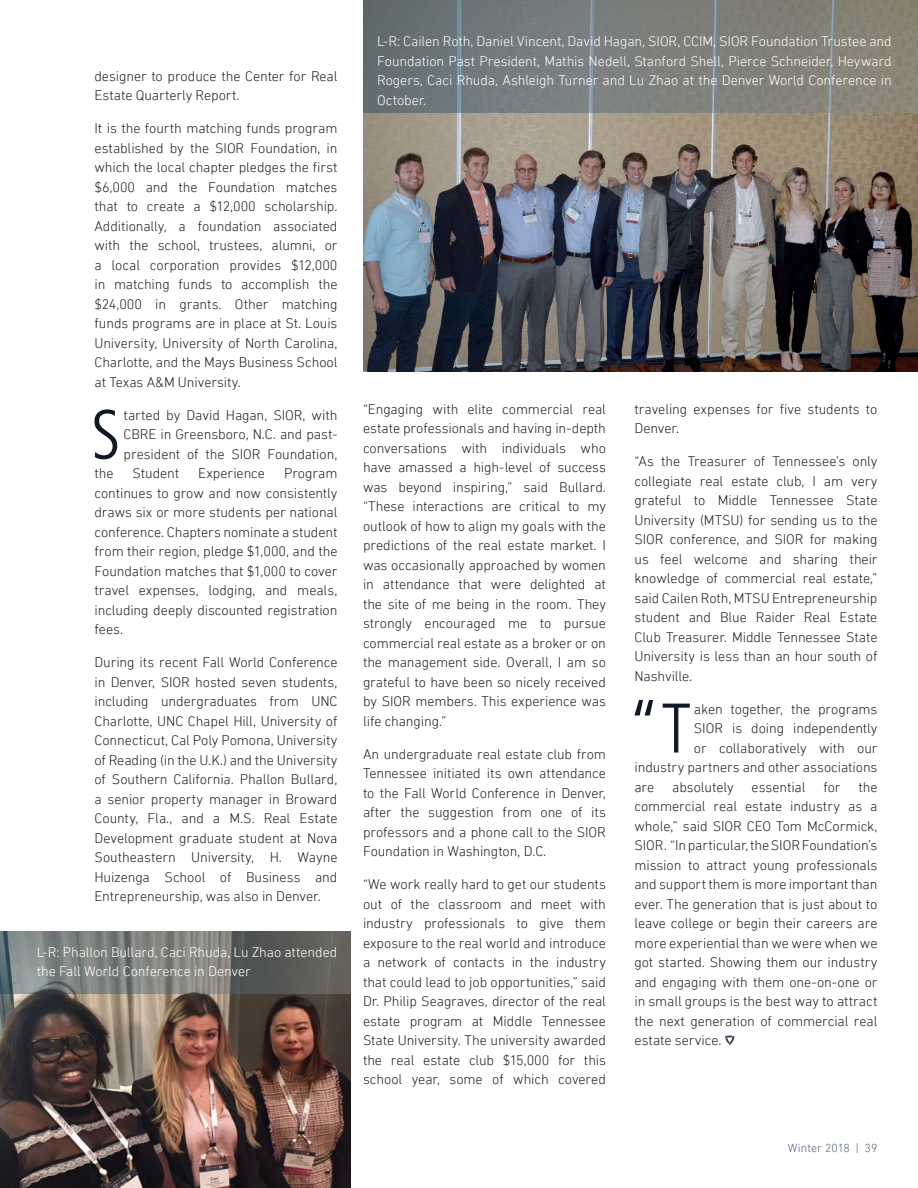
<style>
.page{position:relative;width:918px;height:1188px;background:#fff}
.page>*{position:absolute;margin:0;border:0;box-sizing:border-box;transform-origin:0 0}
.Body_Copy{font:300 condensed 70.05px "Frutiger LT Pro";color:#111826}
.Body_Copy-2{font:300 14.25px/19.5px "DIN Next LT Pro";letter-spacing:-.005em;color:#231f20;text-align:justify}
.Body_Copy-3{font:300 14.25px/19.5px "DIN Next LT Pro";letter-spacing:-.005em;color:#fff;text-align:justify}
.t1{font:300 12px "DIN Next LT Pro";letter-spacing:.005em;color:#546379}
</style>
<div class="page">
<img style="left:363px;top:112px;width:555px;height:259px">
<svg style="left:363px;top:0;width:555px;height:112px;background:#797c79"></svg>
<svg style="left:725px;top:1036px;width:10px;height:9px"></svg>
<img style="left:0;top:994px;width:351px;height:194px">
<svg style="left:0;top:932px;width:351px;height:62px;background:#727673"></svg>
<p class="Body_Copy-2" style="left:94px;top:66px;width:244px">designer to produce the Center for Real<br>Estate Quarterly Report.</p>
<p class="Body_Copy-2" style="left:94px;top:119px;width:245px">It is the fourth matching funds program established by the SIOR Foundation, in which the local chapter pledges the first $6,000 and the Foundation matches that to create a $12,000 scholarship.<br>Additionally, a foundation associated with the school, trustees, alumni, or a local corporation provides $12,000 in matching funds to accomplish the $24,000 in grants. Other matching funds programs are in place at St. Louis University, University of North Carolina, Charlotte, and the Mays Business School at Texas A&amp;M University.</p>
<p class="Body_Copy" style="left:91px;top:395px;width:31px">S</p>
<p class="Body_Copy-2" style="left:124px;top:405px;width:215px">tarted by David Hagan, SIOR, with CBRE in Greensboro, N.C. and past&shy;president of the SIOR Foundation,</p>
<p class="Body_Copy-2" style="left:94px;top:464px;width:21px">the</p>
<p class="Body_Copy-2" style="left:133px;top:464px;width:48px">Student</p>
<p class="Body_Copy-2" style="left:198px;top:464px;width:68px">Experience</p>
<p class="Body_Copy-2" style="left:94px;top:464px;width:245px;text-indent:190px">Program continues to grow and now consistently draws six or more students per national conference. Chapters nominate a student from their region, pledge $1,000, and the Foundation matches that $1,000 to cover travel expenses, lodging, and meals, including deeply discounted registration fees.</p>
<p class="Body_Copy-2" style="left:94px;top:653px;width:245px">During its recent Fall World Conference in Denver, SIOR hosted seven students, including undergraduates from UNC Charlotte, UNC Chapel Hill, University of Connecticut, Cal Poly Pomona, University of Reading (in the U.K.) and the University of Southern California. Phallon Bullard, a senior property manager in Broward County, Fla., and a M.S. Real Estate Development graduate student at Nova Southeastern University, H. Wayne Huizenga School of Business and Entrepreneurship, was also in Denver.</p>
<p class="Body_Copy-3" style="left:37px;top:942px;width:302px">L-R: Phallon Bullard, Caci Rhuda, Lu Zhao attended the Fall World Conference in Denver</p>
<p class="Body_Copy-3" style="left:377px;top:32px;width:516px">L-R: Cailen Roth, Daniel Vincent, David Hagan, SIOR, CCIM, SIOR Foundation Trustee and Foundation Past President, Mathis Nedell, Stanford Shell, Pierce Schneider, Heyward Rogers, Caci Rhuda, Ashleigh Turner and Lu Zhao at the Denver World Conference in October.</p>
<p class="Body_Copy-2" style="left:363px;top:399px;width:245px">“Engaging with elite commercial real estate professionals and having in-depth conversations with individuals who have amassed a high-level of success was beyond inspiring,” said Bullard. “These interactions are critical to my outlook of how to align my goals with the predictions of the real estate market. I was occasionally approached by women in attendance that were delighted at the site of me being in the room. They strongly encouraged me to pursue commercial real estate as a broker or on the management side. Overall, I am so grateful to have been so nicely received by SIOR members. This experience was life changing.”</p>
<p class="Body_Copy-2" style="left:363px;top:744px;width:245px">An undergraduate real estate club from Tennessee initiated its own attendance to the Fall World Conference in Denver, after the suggestion from one of its professors and a phone call to the SIOR Foundation in Washington, D.C.</p>
<p class="Body_Copy-2" style="left:363px;top:874px;width:245px">“We work really hard to get our students out of the classroom and meet with industry professionals to give them exposure to the real world and introduce a network of contacts in the industry that could lead to job opportunities,” said Dr. Philip Seagraves, director of the real estate program at Middle Tennessee State University. The university awarded the real estate club $15,000 for this school year, some of which covered</p>
<p class="Body_Copy-2" style="left:634px;top:399px;width:244px">traveling expenses for five students to<br>Denver.</p>
<p class="Body_Copy-2" style="left:634px;top:451px;width:245px">“As the Treasurer of Tennessee’s only collegiate real estate club, I am very grateful to Middle Tennessee State University (MTSU) for sending us to the SIOR conference, and SIOR for making us feel welcome and sharing their knowledge of commercial real estate,” said Cailen Roth, MTSU Entrepreneurship student and Blue Raider Real Estate Club Treasurer. Middle Tennessee State University is less than an hour south of Nashville.</p>
<p class="Body_Copy" style="left:627px;top:688px;width:66px">“T</p>
<p class="Body_Copy-2" style="left:694px;top:699px;width:185px">aken together, the programs</p>
<p class="Body_Copy-2" style="left:694px;top:718px;width:185px">SIOR is doing independently</p>
<p class="Body_Copy-2" style="left:694px;top:738px;width:185px">or collaboratively with our</p>
<p class="Body_Copy-2" style="left:634px;top:757px;width:244px">industry partners and other associations</p>
<p class="Body_Copy-2" style="left:634px;top:777px;width:21px">are</p>
<p class="Body_Copy-2" style="left:672px;top:777px;width:63px">absolutely</p>
<p class="Body_Copy-2" style="left:752px;top:777px;width:55px">essential</p>
<p class="Body_Copy-2" style="left:823px;top:777px;width:19px">for</p>
<p class="Body_Copy-2" style="left:634px;top:777px;width:245px;text-indent:224px">the commercial real estate industry as a whole,” said SIOR CEO Tom McCormick, SIOR. “In particular, the SIOR Foundation’s mission to attract young professionals and support them is more important than ever. The generation that is just about to leave college or begin their careers are more experiential than we were when we got started. Showing them our industry and engaging with them one-on-one or in small groups is the best way to attract the next generation of commercial real estate service.</p>
<p class="t1" style="left:788px;top:1141px;width:91px">Winter 2018 | 39</p>
</div>
